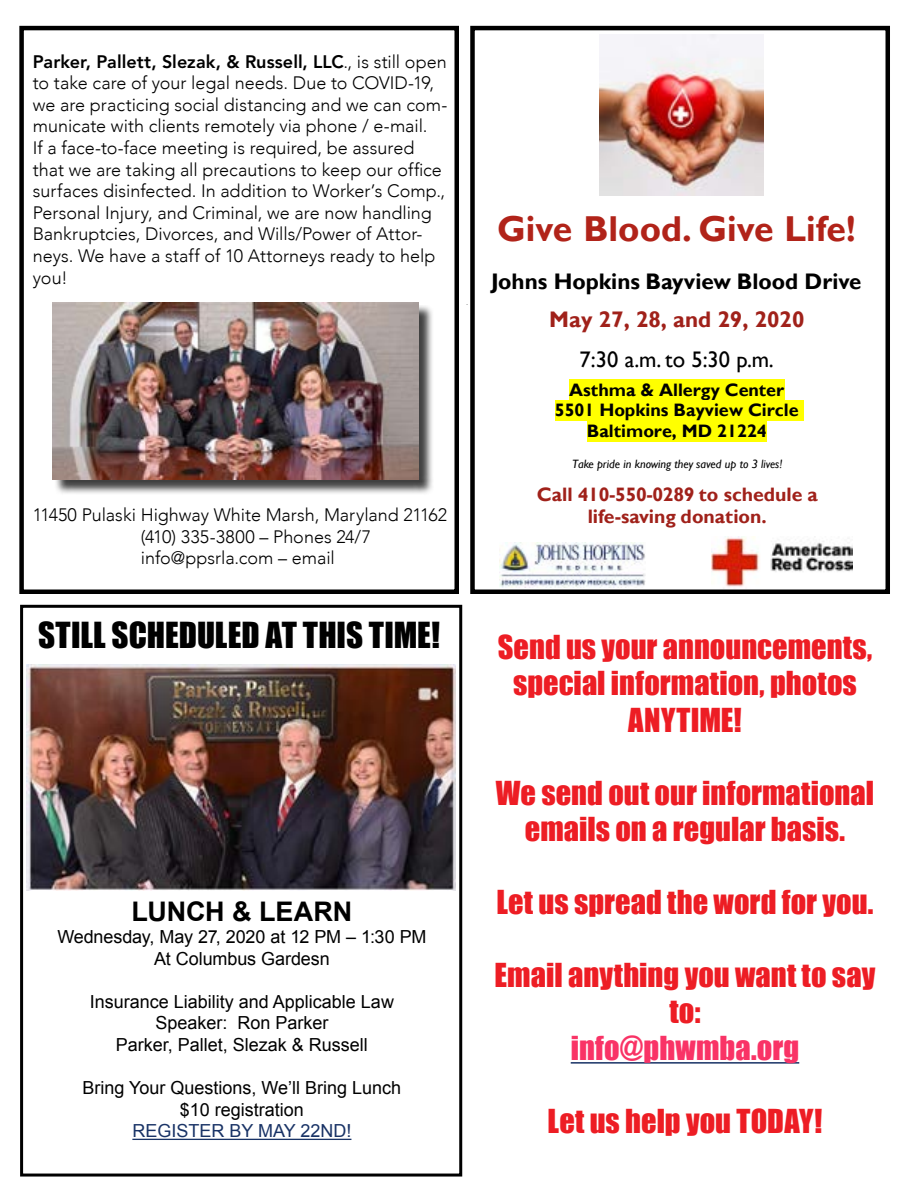
<style>
.page{position:relative;width:918px;height:1188px;background:#fff}
.page>*{position:absolute;margin:0;border:0;box-sizing:border-box;transform-origin:0 0}
.t1{font:700 36px "Gill Sans";color:#b12319}
.t2{font:33px "Impact";color:#000}
.t3{font:30.3px/36.5px "Impact";color:#ed1d24;text-align:center}
.t4{font:30.3px "Impact";letter-spacing:.005em;color:#f93366}
.t5{font:700 27px "Arial";letter-spacing:-.005em;color:#000}
.t6{font:700 22.5px "Gill Sans";color:#000}
.t7{font:700 22.5px "Gill Sans";color:#a0211a}
.t8{font:22.5px "Gill Sans";color:#000}
.t9{font:700 19.5px/22.6px "Gill Sans";color:#a0211a;text-align:center}
.t10{font:300 18px/21.6px "Avenir";color:#000}
.t11{font:18px/21.6px "Arial";color:#000;text-align:center}
.t12{font:700 18px/20.9px "Gill Sans";color:#000;text-align:center}
.t13{font:18px "Arial";color:#193366}
.t14{font:italic 12px "Gill Sans";letter-spacing:-.005em;color:#000}
.t15{font:6px "Calibri";color:#000}
.s1{font-weight:800}
</style>
<div class="page">
<div style="left:19px;top:26px;width:440px;height:568px;border:4px solid #000"></div>
<div style="left:55px;top:305px;width:379px;height:190px;background:#000;opacity:.75"></div>
<img style="left:52px;top:303px;width:366px;height:176px">
<img style="left:711px;top:537px;width:142px;height:50px">
<div style="left:569px;top:379px;width:215px;height:21px;background:#ff0"></div>
<div style="left:555px;top:400px;width:249px;height:21px;background:#ff0"></div>
<div style="left:587px;top:421px;width:180px;height:21px;background:#ff0"></div>
<img style="left:600px;top:35px;width:163px;height:161px">
<img style="left:499px;top:543px;width:146px;height:45px">
<div style="left:20px;top:605px;width:442px;height:572px;border:3px solid #000"></div>
<img style="left:26px;top:664px;width:430px;height:227px">
<hr style="left:132px;top:1139px;width:219px;height:1px;background:#193366">
<div style="left:470px;top:26px;width:420px;height:568px;border:4px solid #000"></div>
<hr style="left:571px;top:1062px;width:228px;height:2px;background:#193366">
<p class="t10" style="left:33px;top:51px;width:416px"><span class="s1">Parker, Pallett, Slezak, &amp; Russell, LLC</span>., is still open to take care of your legal needs. Due to COVID-19, we are practicing social distancing and we can com&shy;municate with clients remotely via phone / e-mail.<br>If a face-to-face meeting is required, be assured that we are taking all precautions to keep our office surfaces disinfected. In addition to Worker’s Comp., Personal Injury, and Criminal, we are now handling Bankruptcies, Divorces, and Wills/Power of Attor&shy;neys. We have a staff of 10 Attorneys ready to help you!</p>
<p class="t15" style="left:466px;top:299px;width:3px">.</p>
<p class="t10" style="left:141px;top:504px;width:308px;text-indent:-108px">11450 Pulaski Highway White Marsh, Maryland 21162 (410) 335-3800 – Phones 24/7 info@ppsrla.com – email</p>
<h2 class="t2" style="left:38px;top:610px;width:403px">STILL SCHEDULED AT THIS TIME!</h2>
<h3 class="t5" style="left:131px;top:894px;width:222px">LUNCH &amp; LEARN</h3>
<p class="t11" style="left:57px;top:926px;width:371px">Wednesday, May 27, 2020 at 12 PM – 1:30 PM<br>At Columbus Gardesn</p>
<p class="t11" style="left:90px;top:991px;width:306px">Insurance Liability and Applicable Law<br>Speaker: Ron Parker<br>Parker, Pallet, Slezak &amp; Russell</p>
<p class="t11" style="left:83px;top:1077px;width:320px">Bring Your Questions, We’ll Bring Lunch $10 registration</p>
<p class="t13" style="left:132px;top:1119px;width:221px">REGISTER BY MAY 22ND!</p>
<h1 class="t1" style="left:497px;top:207px;width:360px">Give Blood. Give Life!</h1>
<p class="t6" style="left:491px;top:268px;width:372px">Johns Hopkins Bayview Blood Drive</p>
<p class="t7" style="left:549px;top:306px;width:257px">May 27, 28, and 29, 2020</p>
<p class="t8" style="left:580px;top:346px;width:196px">7:30 a.m. to 5:30 p.m.</p>
<p class="t12" style="left:555px;top:380px;width:245px">Asthma &amp; Allergy Center<br>5501 Hopkins Bayview Circle<br>Baltimore, MD 21224</p>
<p class="t14" style="left:572px;top:457px;width:212px">Take pride in knowing they saved up to 3 lives!</p>
<p class="t9" style="left:537px;top:483px;width:282px">Call 410-550-0289 to schedule a life-saving donation.</p>
<h3 class="t3" style="left:498px;top:628px;width:376px">Send us your announcements, special information, photos<br>ANYTIME!</h3>
<h3 class="t3" style="left:496px;top:774px;width:380px">We send out our informational emails on a regular basis.</h3>
<h3 class="t3" style="left:496px;top:883px;width:379px">Let us spread the word for you.</h3>
<h3 class="t3" style="left:495px;top:956px;width:382px">Email anything you want to say to:</h3>
<h3 class="t4" style="left:571px;top:1024px;width:230px">info@phwmba.org</h3>
<h3 class="t3" style="left:548px;top:1102px;width:276px">Let us help you TODAY!</h3>
</div>
